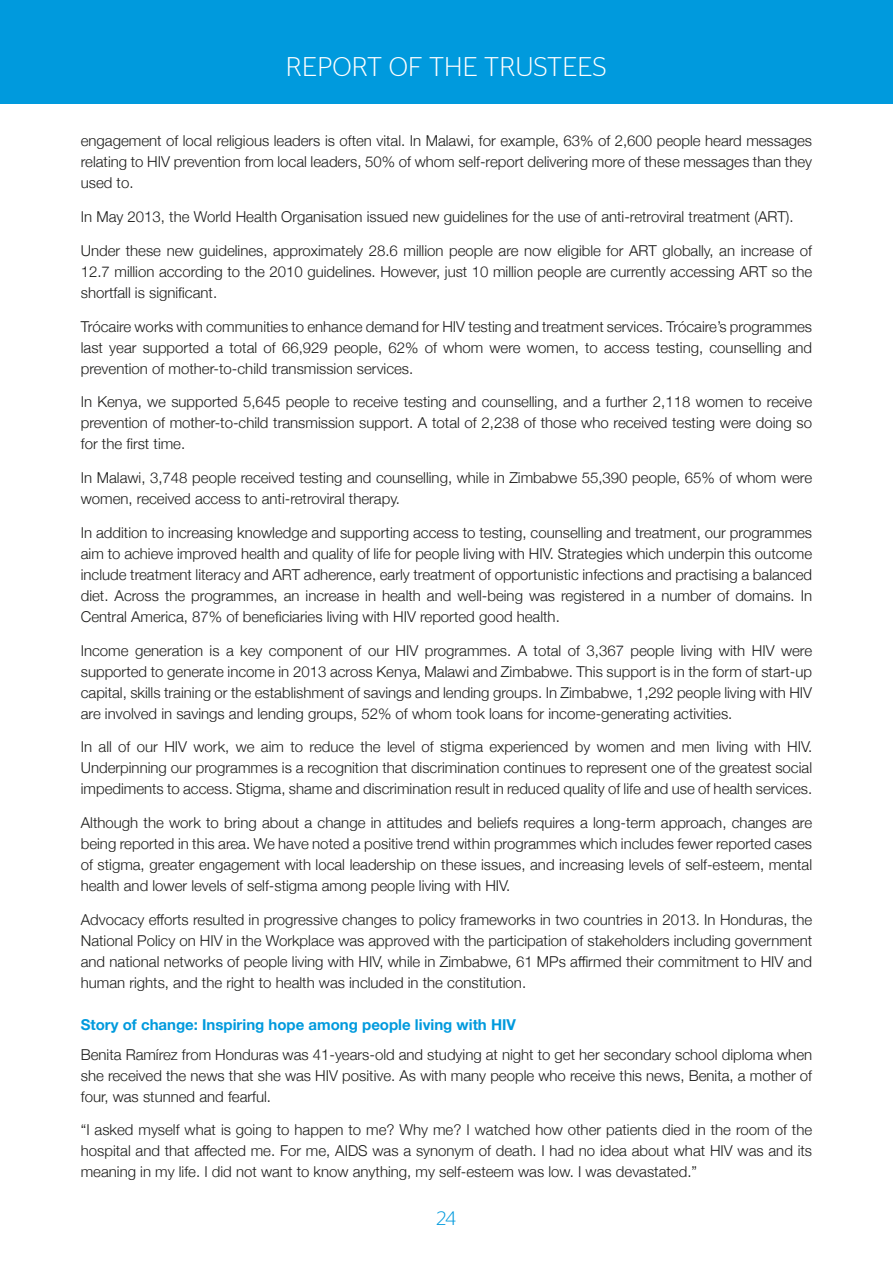
<style>
.page{position:relative;width:893px;height:1263px;background:#fff}
.page>*{position:absolute;margin:0;border:0;box-sizing:border-box;transform-origin:0 0}
.t1{font:300 27px "Stag Sans";letter-spacing:.01em;color:#fff}
.t2{font:300 19.5px "Stag Sans";color:#009add}
.t3{font:300 15px/21px "Helvetica Neue";color:#1d1d1b;text-align:justify}
.t4{font:700 15px "Helvetica Neue";color:#009add}
</style>
<div class="page">
<div style="left:0;top:0;width:893px;height:104px;background:#009add"></div>
<h1 class="t1" style="left:286px;top:51px;width:322px">REPORT OF THE TRUSTEES</h1>
<p class="t3" style="left:81px;top:130px;width:733px">engagement of local religious leaders is often vital. In Malawi, for example, 63% of 2,600 people heard messages relating to HIV prevention from local leaders, 50% of whom self-report delivering more of these messages than they used to.</p>
<p class="t3" style="left:81px;top:205px;width:714px">In May 2013, the World Health Organisation issued new guidelines for the use of anti-retroviral treatment (ART).</p>
<p class="t3" style="left:81px;top:239px;width:733px">Under these new guidelines, approximately 28.6 million people are now eligible for ART globally, an increase of 12.7 million according to the 2010 guidelines. However, just 10 million people are currently accessing ART so the shortfall is significant.</p>
<p class="t3" style="left:81px;top:315px;width:733px">Trócaire works with communities to enhance demand for HIV testing and treatment services. Trócaire’s programmes last year supported a total of 66,929 people, 62% of whom were women, to access testing, counselling and prevention of mother-to-child transmission services.</p>
<p class="t3" style="left:81px;top:391px;width:733px">In Kenya, we supported 5,645 people to receive testing and counselling, and a further 2,118 women to receive prevention of mother-to-child transmission support. A total of 2,238 of those who received testing were doing so for the first time.</p>
<p class="t3" style="left:81px;top:466px;width:733px">In Malawi, 3,748 people received testing and counselling, while in Zimbabwe 55,390 people, 65% of whom were women, received access to anti-retroviral therapy.</p>
<p class="t3" style="left:81px;top:521px;width:733px">In addition to increasing knowledge and supporting access to testing, counselling and treatment, our programmes aim to achieve improved health and quality of life for people living with HIV. Strategies which underpin this outcome include treatment literacy and ART adherence, early treatment of opportunistic infections and practising a balanced diet. Across the programmes, an increase in health and well-being was registered in a number of domains. In Central America, 87% of beneficiaries living with HIV reported good health.</p>
<p class="t3" style="left:81px;top:639px;width:733px">Income generation is a key component of our HIV programmes. A total of 3,367 people living with HIV were supported to generate income in 2013 across Kenya, Malawi and Zimbabwe. This support is in the form of start-up capital, skills training or the establishment of savings and lending groups. In Zimbabwe, 1,292 people living with HIV are involved in savings and lending groups, 52% of whom took loans for income-generating activities.</p>
<p class="t3" style="left:81px;top:736px;width:733px">In all of our HIV work, we aim to reduce the level of stigma experienced by women and men living with HIV.<br>Underpinning our programmes is a recognition that discrimination continues to represent one of the greatest social impediments to access. Stigma, shame and discrimination result in reduced quality of life and use of health services.</p>
<p class="t3" style="left:81px;top:811px;width:733px">Although the work to bring about a change in attitudes and beliefs requires a long-term approach, changes are being reported in this area. We have noted a positive trend within programmes which includes fewer reported cases of stigma, greater engagement with local leadership on these issues, and increasing levels of self-esteem, mental health and lower levels of self-stigma among people living with HIV.</p>
<p class="t3" style="left:81px;top:908px;width:733px">Advocacy efforts resulted in progressive changes to policy frameworks in two countries in 2013. In Honduras, the National Policy on HIV in the Workplace was approved with the participation of stakeholders including government and national networks of people living with HIV, while in Zimbabwe, 61 MPs affirmed their commitment to HIV and human rights, and the right to health was included in the constitution.</p>
<p class="t4" style="left:81px;top:1013px;width:437px">Story of change: Inspiring hope among people living with HIV</p>
<p class="t3" style="left:81px;top:1043px;width:733px">Benita Ramírez from Honduras was 41-years-old and studying at night to get her secondary school diploma when she received the news that she was HIV positive. As with many people who receive this news, Benita, a mother of four, was stunned and fearful.</p>
<p class="t3" style="left:81px;top:1119px;width:733px">“I asked myself what is going to happen to me? Why me? I watched how other patients died in the room of the hospital and that affected me. For me, AIDS was a synonym of death. I had no idea about what HIV was and its meaning in my life. I did not want to know anything, my self-esteem was low. I was devastated.”</p>
<h2 class="t2" style="left:436px;top:1207px;width:21px">24</h2>
</div>
